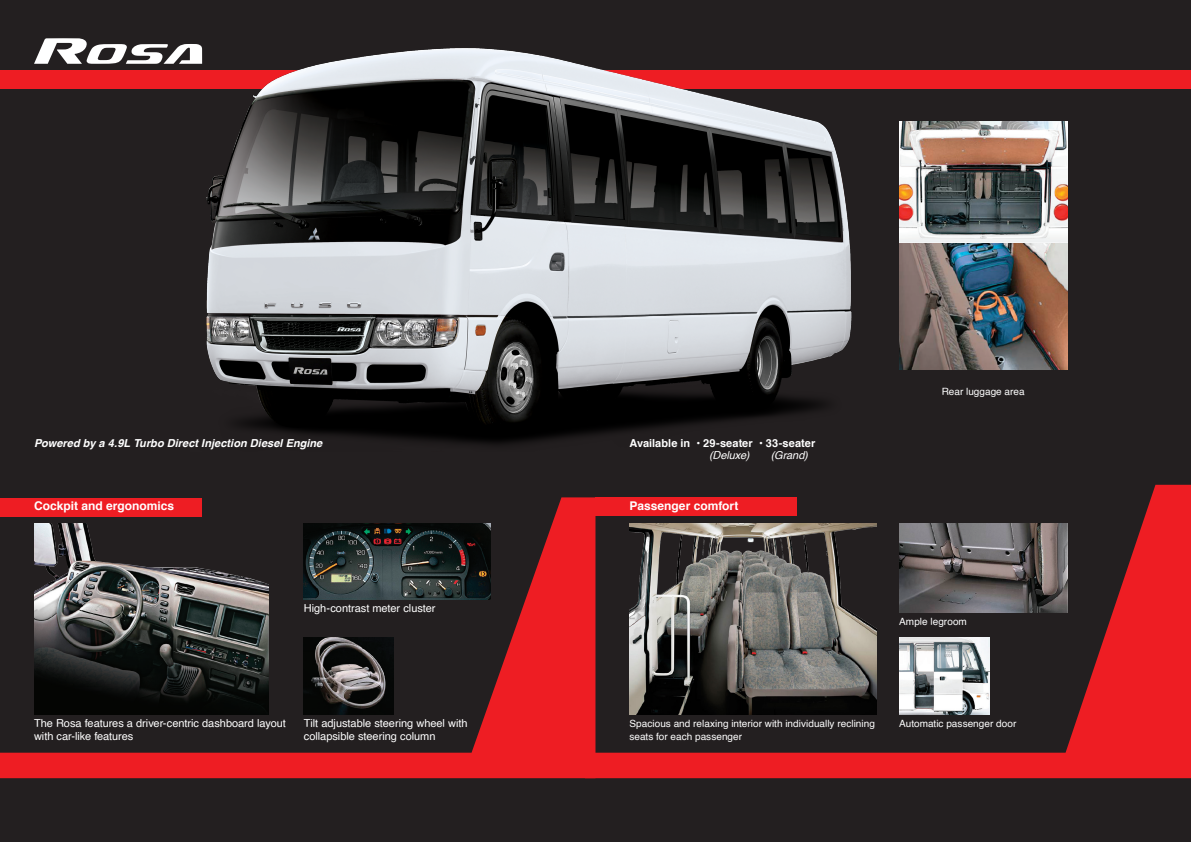
<style>
.page{position:relative;width:1191px;height:842px;background:#231f20}
.page>*{position:absolute;margin:0;border:0;box-sizing:border-box;transform-origin:0 0}
.t1{font:700 12px "Helvetica";color:#fff}
.t2{font:11px/12.8px "Helvetica";letter-spacing:-.005em;color:#fff}
.t3{font:italic 700 11px "Helvetica";color:#fff}
.t4{font:700 11px "Helvetica";letter-spacing:.005em;color:#fff}
.t5{font:italic 11px "Helvetica";color:#fff}
.t6{font:10px/12.8px "Helvetica";color:#fff}
</style>
<div class="page">
<div style="left:0;top:70px;width:1191px;height:19px;background:#ee1d23"></div>
<img style="left:202px;top:48px;width:650px;height:397px">
<svg style="left:34px;top:38px;width:168px;height:26px"></svg>
<svg style="left:0;top:497px;width:585px;height:281px"></svg>
<img style="left:899px;top:122px;width:168px;height:248px">
<svg style="left:585px;top:485px;width:606px;height:293px"></svg>
<p class="t6" style="left:941px;top:386px;width:84px">Rear luggage area</p>
<p class="t3" style="left:34px;top:434px;width:290px">Powered by a 4.9L Turbo Direct Injection Diesel Engine</p>
<p class="t4" style="left:629px;top:434px;width:187px">Available in • 29-seater • 33-seater</p>
<p class="t5" style="left:709px;top:447px;width:42px">(Deluxe)</p>
<p class="t5" style="left:771px;top:447px;width:38px">(Grand)</p>
<p class="t1" style="left:34px;top:496px;width:141px">Cockpit and ergonomics</p>
<p class="t1" style="left:629px;top:496px;width:110px">Passenger comfort</p>
<p class="t2" style="left:304px;top:602px;width:133px">High-contrast meter cluster</p>
<p class="t6" style="left:899px;top:615px;width:69px">Ample legroom</p>
<p class="t2" style="left:34px;top:717px;width:253px">The Rosa features a driver-centric dashboard layout with car-like features</p>
<p class="t2" style="left:304px;top:717px;width:165px">Tilt adjustable steering wheel with</p>
<p class="t2" style="left:304px;top:730px;width:133px">collapsible steering column</p>
<p class="t6" style="left:629px;top:717px;width:247px">Spacious and relaxing interior with individually reclining seats for each passenger</p>
<p class="t6" style="left:899px;top:717px;width:119px">Automatic passenger door</p>
</div>
